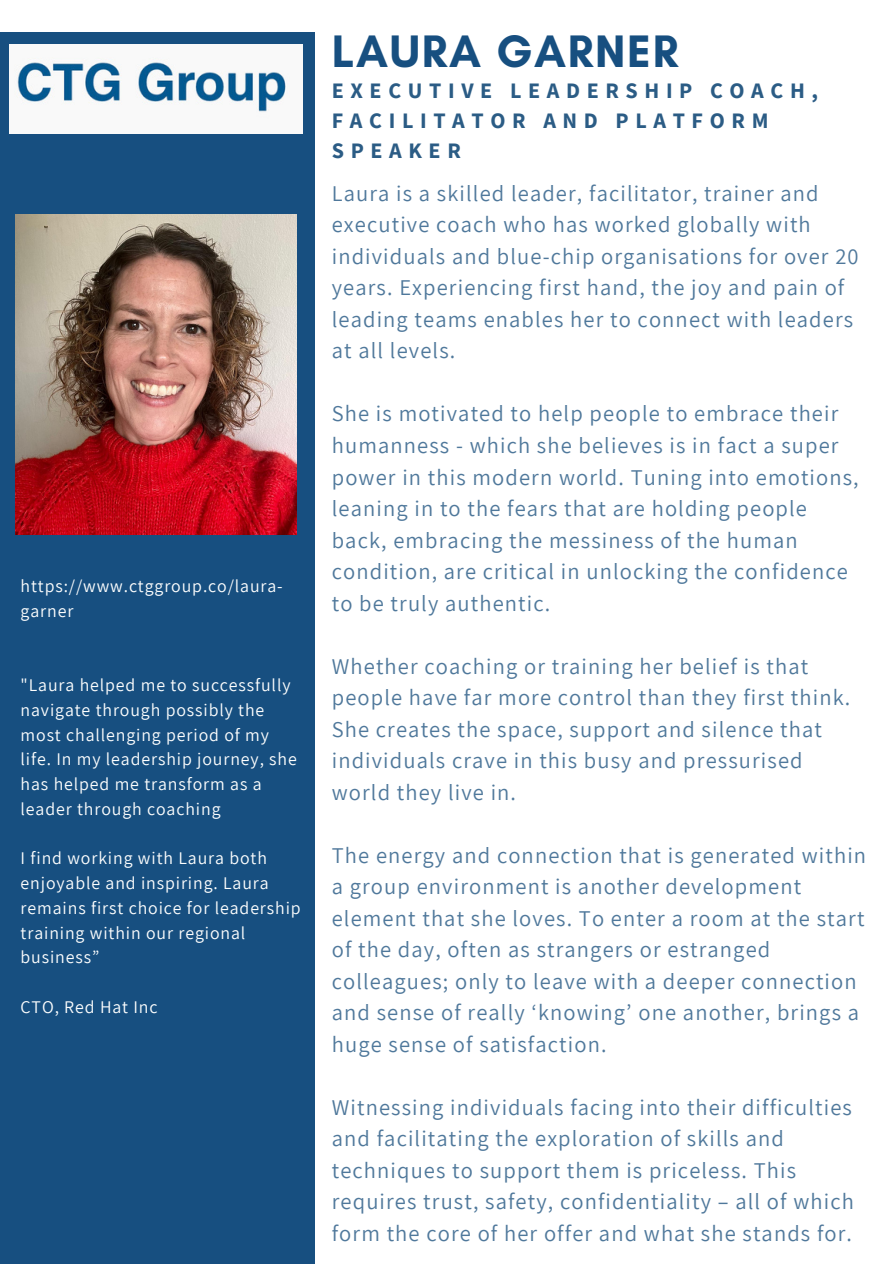
<style>
.page{position:relative;width:894px;height:1264px;background:#fff}
.page>*{position:absolute;margin:0;border:0;box-sizing:border-box;transform-origin:0 0}
.t1{font:700 46.35px "Glacial Indifference";letter-spacing:.035em;color:#174f80}
.t2{font:22.5px/31.5px "Assistant";letter-spacing:.05em;color:#4f789b}
.t3{font:700 22.05px/29.8px "Source Sans Pro";letter-spacing:.3em;color:#2b5c85}
.t4{font:17.85px/24.8px "Assistant";letter-spacing:.05em;color:#fdfefe}
</style>
<div class="page">
<div style="left:0;top:32px;width:314px;height:1231px;background:#174f80"></div>
<img style="left:9px;top:45px;width:293px;height:89px">
<img style="left:15px;top:214px;width:281px;height:320px">
<p class="t4" style="left:21px;top:573px;width:263px">https://www.ctggroup.co/laura&shy;garner</p>
<p class="t4" style="left:21px;top:672px;width:278px">"Laura helped me to successfully navigate through possibly the most challenging period of my life. In my leadership journey, she has helped me transform as a leader through coaching</p>
<p class="t4" style="left:21px;top:845px;width:281px">I find working with Laura both enjoyable and inspiring. Laura remains first choice for leadership training within our regional business”</p>
<p class="t4" style="left:21px;top:994px;width:138px">CTO, Red Hat Inc</p>
<h2 class="t1" style="left:332px;top:23px;width:348px">LAURA GARNER</h2>
<h1 class="t3" style="left:332px;top:76px;width:488px">EXECUTIVE LEADERSHIP COACH,<br>FACILITATOR AND PLATFORM<br>SPEAKER</h1>
<p class="t2" style="left:332px;top:177px;width:528px">Laura is a skilled leader, facilitator, trainer and executive coach who has worked globally with individuals and blue-chip organisations for over 20 years. Experiencing first hand, the joy and pain of leading teams enables her to connect with leaders at all levels.</p>
<p class="t2" style="left:332px;top:397px;width:528px">She is motivated to help people to embrace their humanness - which she believes is in fact a super power in this modern world. Tuning into emotions, leaning in to the fears that are holding people back, embracing the messiness of the human condition, are critical in unlocking the confidence to be truly authentic.</p>
<p class="t2" style="left:332px;top:649px;width:520px">Whether coaching or training her belief is that people have far more control than they first think.<br>She creates the space, support and silence that individuals crave in this busy and pressurised world they live in.</p>
<p class="t2" style="left:332px;top:838px;width:535px">The energy and connection that is generated within a group environment is another development element that she loves. To enter a room at the start of the day, often as strangers or estranged colleagues; only to leave with a deeper connection and sense of really ‘knowing’ one another, brings a huge sense of satisfaction.</p>
<p class="t2" style="left:332px;top:1090px;width:523px">Witnessing individuals facing into their difficulties and facilitating the exploration of skills and techniques to support them is priceless. This requires trust, safety, confidentiality – all of which form the core of her offer and what she stands for.</p>
</div>
